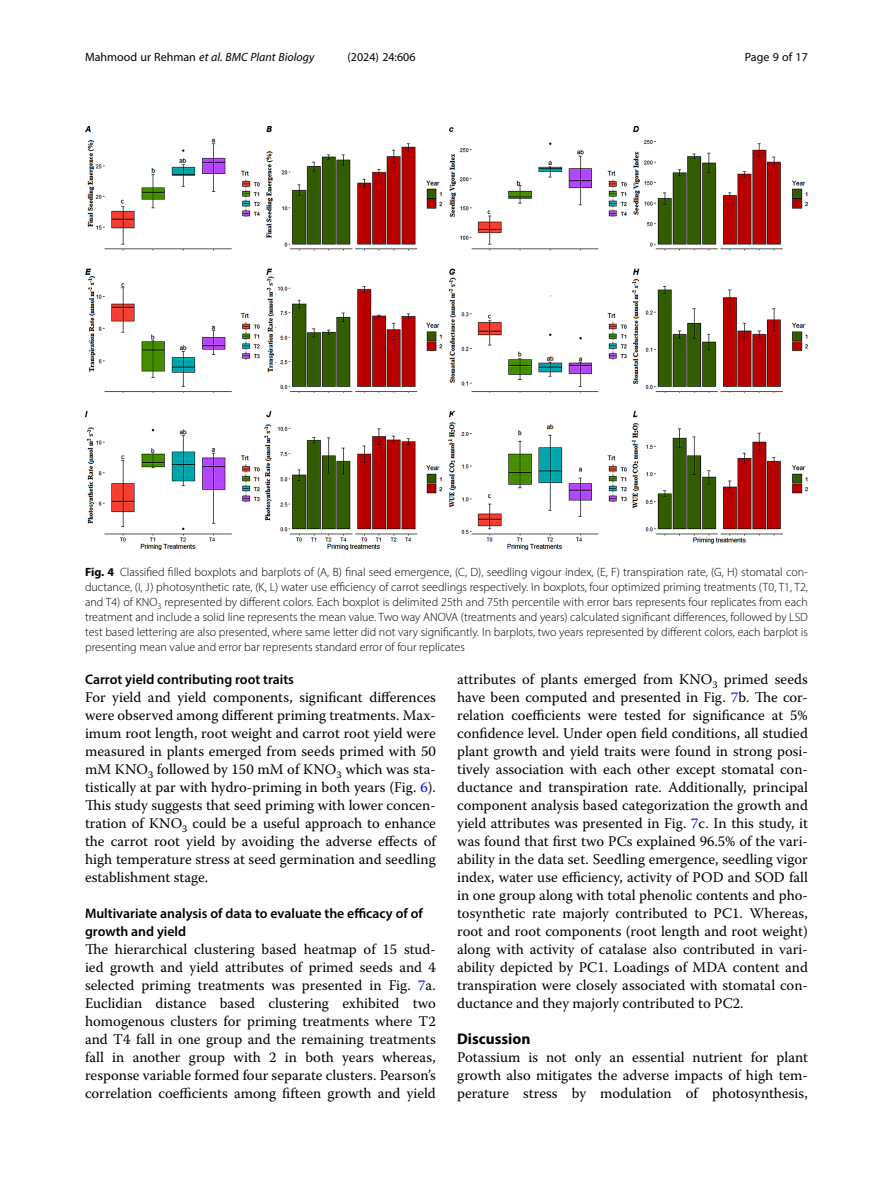
<style>
.page{position:relative;width:893px;height:1191px;background:#fff}
.page>*{position:absolute;margin:0;border:0;box-sizing:border-box;transform-origin:0 0}
.Head_1{font:700 15.45px "Myriad Pro";color:#000}
.Body_Text{font:14.7px/18px "Warnock Pro";color:#000;text-align:justify}
.Head_2{font:600 13.8px/18px "Myriad Pro";color:#000}
.Figure_Caption{font:300 12px/15px "Myriad Pro";color:#000;text-align:justify}
.t1{font:italic 12px "Myriad Pro";color:#000}
.t2{font:12px "Myriad Pro";color:#000}
.s1{font-style:normal}
.s2{font-weight:700}
.s3{color:#00f}
</style>
<div class="page">
<img style="left:85px;top:126px;width:723px;height:423px">
<p class="t1" style="left:85px;top:50px;width:231px"><span class="s1">Mahmood ur Rehman</span> et al. BMC Plant Biology</p>
<p class="t2" style="left:348px;top:50px;width:70px">(2024) 24:606</p>
<p class="t2" style="left:745px;top:50px;width:65px">Page 9 of 17</p>
<p class="Figure_Caption" style="left:85px;top:564px;width:724px"><span class="s2">Fig. 4</span> Classified filled boxplots and barplots of (A, B) final seed emergence, (C, D), seedling vigour index, (E, F) transpiration rate, (G, H) stomatal con&shy;ductance, (I, J) photosynthetic rate, (K, L) water use efficiency of carrot seedlings respectively. In boxplots, four optimized priming treatments (T0, T1, T2, and T4) of KNO<sub>3</sub> represented by different colors. Each boxplot is delimited 25th and 75th percentile with error bars represents four replicates from each treatment and include a solid line represents the mean value. Two way ANOVA (treatments and years) calculated significant differences, followed by LSD test based lettering are also presented, where same letter did not vary significantly. In barplots, two years represented by different colors, each barplot is presenting mean value and error bar represents standard error of four replicates</p>
<p class="Head_2" style="left:85px;top:670px;width:210px">Carrot yield contributing root traits</p>
<p class="Body_Text" style="left:85px;top:688px;width:352px">For yield and yield components, significant differences were observed among different priming treatments. Max&shy;imum root length, root weight and carrot root yield were measured in plants emerged from seeds primed with 50 mM KNO<sub>3</sub> followed by 150 mM of KNO<sub>3</sub> which was sta&shy;tistically at par with hydro-priming in both years (Fig. <span class="s3">6</span>).<br>This study suggests that seed priming with lower concen&shy;tration of KNO<sub>3</sub> could be a useful approach to enhance the carrot root yield by avoiding the adverse effects of high temperature stress at seed germination and seedling establishment stage.</p>
<p class="Head_2" style="left:85px;top:904px;width:339px">Multivariate analysis of data to evaluate the efficacy of of growth and yield</p>
<p class="Body_Text" style="left:85px;top:940px;width:352px">The hierarchical clustering based heatmap of 15 stud&shy;ied growth and yield attributes of primed seeds and 4 selected priming treatments was presented in Fig. <span class="s3">7</span>a.<br>Euclidian distance based clustering exhibited two homogenous clusters for priming treatments where T2 and T4 fall in one group and the remaining treatments fall in another group with 2 in both years whereas, response variable formed four separate clusters. Pearson’s correlation coefficients among fifteen growth and yield</p>
<p class="Body_Text" style="left:457px;top:670px;width:352px">attributes of plants emerged from KNO<sub>3</sub> primed seeds have been computed and presented in Fig. <span class="s3">7</span>b. The cor&shy;relation coefficients were tested for significance at 5% confidence level. Under open field conditions, all studied plant growth and yield traits were found in strong posi&shy;tively association with each other except stomatal con&shy;ductance and transpiration rate. Additionally, principal component analysis based categorization the growth and yield attributes was presented in Fig. <span class="s3">7</span>c. In this study, it was found that first two PCs explained 96.5% of the vari&shy;ability in the data set. Seedling emergence, seedling vigor index, water use efficiency, activity of POD and SOD fall in one group along with total phenolic contents and pho&shy;tosynthetic rate majorly contributed to PC1. Whereas, root and root components (root length and root weight) along with activity of catalase also contributed in vari&shy;ability depicted by PC1. Loadings of MDA content and transpiration were closely associated with stomatal con&shy;ductance and they majorly contributed to PC2.</p>
<p class="Head_1" style="left:457px;top:1029px;width:75px">Discussion</p>
<p class="Body_Text" style="left:457px;top:1048px;width:352px">Potassium is not only an essential nutrient for plant growth also mitigates the adverse impacts of high tem&shy;perature stress by modulation of photosynthesis,</p>
</div>
